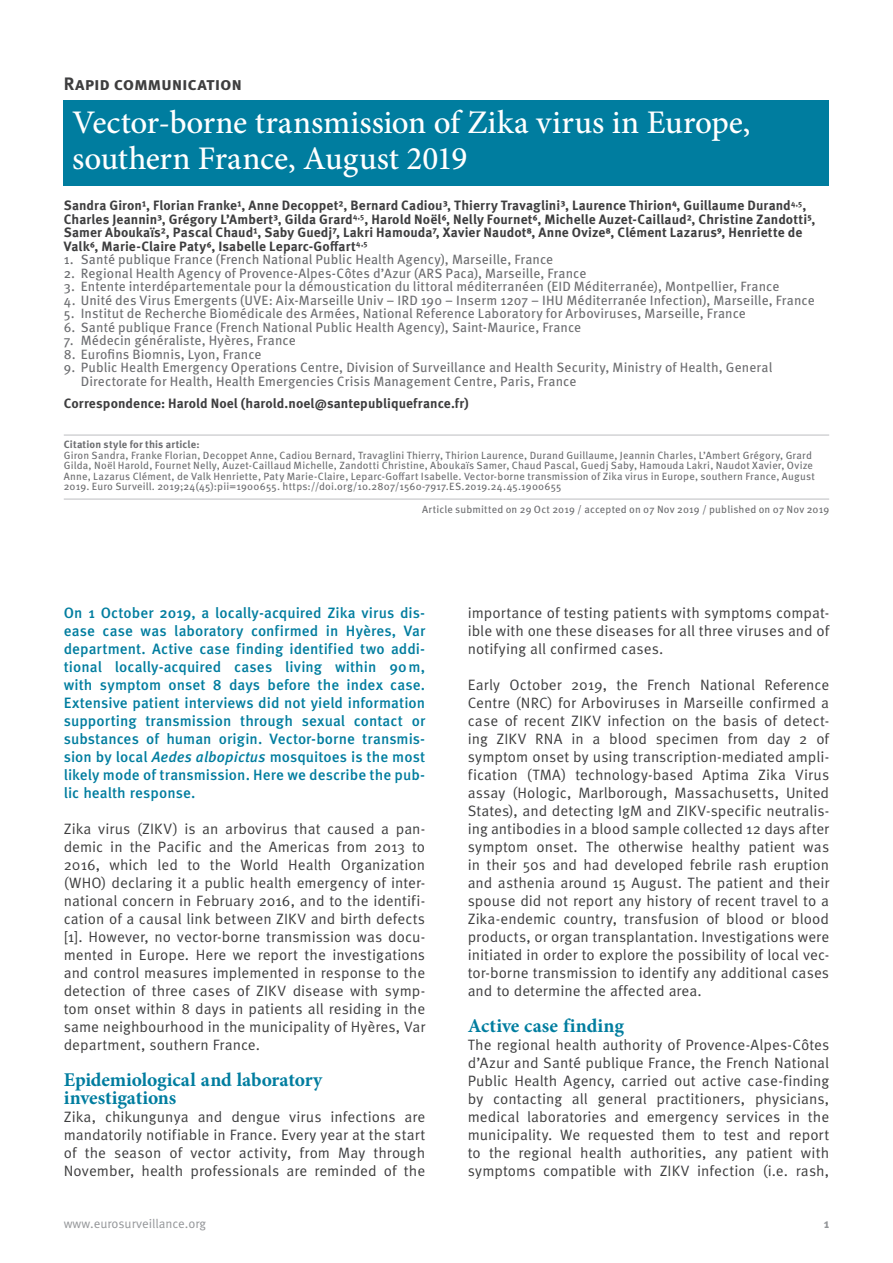
<style>
.page{position:relative;width:893px;height:1263px;background:#fff}
.page>*{position:absolute;margin:0;border:0;box-sizing:border-box;transform-origin:0 0}
.t1{font:500 33px/36px "Minion Pro";color:#fff}
.t2{font:700 19.5px/18px "Minion Pro";letter-spacing:-.005em;color:#007d9f}
.t3{font:700 18px "Meta Pro";letter-spacing:-.015em;color:#3e3e3f}
.t4{font:15px/18px "Meta Pro";letter-spacing:.005em;color:#3e3e3f;text-align:justify}
.t5{font:500 15px/18px "Meta Pro";letter-spacing:.005em;color:#007d9f;text-align:justify}
.t6{font:13.5px/13.5px "Meta Pro";letter-spacing:.01em;color:#6c6d70}
.t7{font:700 13.5px/13.5px "Meta Pro";letter-spacing:.01em;color:#3e3e3f}
.t8{font:12.75px "Meta Pro";color:#939598}
.t9{font:700 12.75px "Meta Pro";color:#939598}
.t10{font:10.5px/10.5px "Meta Pro";letter-spacing:.015em;color:#6c6d70}
.t11{font:700 10.5px "Meta Pro";letter-spacing:.015em;color:#6c6d70}
.s1{font-style:italic}
</style>
<div class="page">
<hr style="left:64px;top:435px;width:765px;height:1px;background:#bcbdc0">
<hr style="left:64px;top:499px;width:765px;height:1px;background:#bcbdc0">
<div style="left:64px;top:100px;width:765px;height:86px;background:#007d9f"></div>
<p class="t3" style="left:64px;top:72px;width:180px">Rapid communication</p>
<h1 class="t1" style="left:72px;top:104px;width:680px">Vector-borne transmission of Zika virus in Europe, southern France, August 2019</h1>
<p class="t7" style="left:64px;top:199px;width:753px">Sandra Giron¹, Florian Franke¹, Anne Decoppet², Bernard Cadiou³, Thierry Travaglini³, Laurence Thirion⁴, Guillaume Durand<sup>4,5</sup>, Charles Jeannin³, Grégory L’Ambert³, Gilda Grard<sup>4,5</sup>, Harold Noël⁶, Nelly Fournet⁶, Michelle Auzet-Caillaud², Christine Zandotti⁵, Samer Aboukaïs², Pascal Chaud¹, Saby Guedj⁷, Lakri Hamouda⁷, Xavier Naudot⁸, Anne Ovize⁸, Clément Lazarus⁹, Henriette de Valk⁶, Marie-Claire Paty⁶, Isabelle Leparc-Goffart<sup>4,5</sup></p>
<p class="t6" style="left:64px;top:253px;width:491px">1. Santé publique France (French National Public Health Agency), Marseille, France</p>
<p class="t6" style="left:64px;top:267px;width:524px">2. Regional Health Agency of Provence-Alpes-Côtes d’Azur (ARS Paca), Marseille, France</p>
<p class="t6" style="left:64px;top:280px;width:717px">3. Entente interdépartementale pour la démoustication du littoral méditerranéen (EID Méditerranée), Montpellier, France</p>
<p class="t6" style="left:64px;top:294px;width:752px">4. Unité des Virus Emergents (UVE: Aix-Marseille Univ – IRD 190 – Inserm 1207 – IHU Méditerranée Infection), Marseille, France</p>
<p class="t6" style="left:64px;top:307px;width:684px">5. Institut de Recherche Biomédicale des Armées, National Reference Laboratory for Arboviruses, Marseille, France</p>
<p class="t6" style="left:64px;top:321px;width:519px">6. Santé publique France (French National Public Health Agency), Saint-Maurice, France</p>
<p class="t6" style="left:64px;top:334px;width:234px">7. Médecin généraliste, Hyères, France</p>
<p class="t6" style="left:64px;top:348px;width:199px">8. Eurofins Biomnis, Lyon, France</p>
<p class="t6" style="left:81px;top:361px;width:693px;text-indent:-17px">9. Public Health Emergency Operations Centre, Division of Surveillance and Health Security, Ministry of Health, General<br>Directorate for Health, Health Emergencies Crisis Management Centre, Paris, France</p>
<p class="t7" style="left:64px;top:397px;width:406px">Correspondence: Harold Noel (harold.noel@santepubliquefrance.fr)</p>
<p class="t11" style="left:64px;top:438px;width:137px">Citation style for this article:</p>
<p class="t10" style="left:64px;top:450px;width:753px">Giron Sandra, Franke Florian, Decoppet Anne, Cadiou Bernard, Travaglini Thierry, Thirion Laurence, Durand Guillaume, Jeannin Charles, L’Ambert Grégory, Grard Gilda, Noël Harold, Fournet Nelly, Auzet-Caillaud Michelle, Zandotti Christine, Aboukaïs Samer, Chaud Pascal, Guedj Saby, Hamouda Lakri, Naudot Xavier, Ovize Anne, Lazarus Clément, de Valk Henriette, Paty Marie-Claire, Leparc-Goffart Isabelle. Vector-borne transmission of Zika virus in Europe, southern France, August 2019. Euro Surveill. 2019;24(45):pii=1900655. https://doi.org/10.2807/1560-7917.ES.2019.24.45.1900655</p>
<p class="t10" style="left:422px;top:505px;width:409px">Article submitted on 29 Oct 2019 / accepted on 07 Nov 2019 / published on 07 Nov 2019</p>
<p class="t5" style="left:64px;top:604px;width:363px">On 1 October 2019, a locally-acquired Zika virus dis&shy;ease case was laboratory confirmed in Hyères, Var department. Active case finding identified two addi&shy;tional locally-acquired cases living within 90m, with symptom onset 8 days before the index case.<br>Extensive patient interviews did not yield information supporting transmission through sexual contact or substances of human origin. Vector-borne transmis&shy;sion by local <span class="s1">Aedes albopictus</span> mosquitoes is the most likely mode of transmission. Here we describe the pub&shy;lic health response.</p>
<p class="t4" style="left:64px;top:820px;width:363px">Zika virus (ZIKV) is an arbovirus that caused a pan&shy;demic in the Pacific and the Americas from 2013 to 2016, which led to the World Health Organization (WHO) declaring it a public health emergency of inter&shy;national concern in February 2016, and to the identifi&shy;cation of a causal link between ZIKV and birth defects [1]. However, no vector-borne transmission was docu&shy;mented in Europe. Here we report the investigations and control measures implemented in response to the detection of three cases of ZIKV disease with symp&shy;tom onset within 8 days in patients all residing in the same neighbourhood in the municipality of Hyères, Var department, southern France.</p>
<h2 class="t2" style="left:64px;top:1070px;width:260px">Epidemiological and laboratory investigations</h2>
<p class="t4" style="left:64px;top:1108px;width:363px">Zika, chikungunya and dengue virus infections are mandatorily notifiable in France. Every year at the start of the season of vector activity, from May through November, health professionals are reminded of the</p>
<p class="t4" style="left:468px;top:604px;width:363px">importance of testing patients with symptoms compat&shy;ible with one these diseases for all three viruses and of notifying all confirmed cases.</p>
<p class="t4" style="left:468px;top:676px;width:363px">Early October 2019, the French National Reference Centre (NRC) for Arboviruses in Marseille confirmed a case of recent ZIKV infection on the basis of detect&shy;ing ZIKV RNA in a blood specimen from day 2 of symptom onset by using transcription-mediated ampli&shy;fication (TMA) technology-based Aptima Zika Virus assay (Hologic, Marlborough, Massachusetts, United States), and detecting IgM and ZIKV-specific neutralis&shy;ing antibodies in a blood sample collected 12 days after symptom onset. The otherwise healthy patient was in their 50s and had developed febrile rash eruption and asthenia around 15 August. The patient and their spouse did not report any history of recent travel to a Zika-endemic country, transfusion of blood or blood products, or organ transplantation. Investigations were initiated in order to explore the possibility of local vec&shy;tor-borne transmission to identify any additional cases and to determine the affected area.</p>
<h2 class="t2" style="left:468px;top:1016px;width:158px">Active case finding</h2>
<p class="t4" style="left:468px;top:1036px;width:363px">The regional health authority of Provence-Alpes-Côtes d’Azur and Santé publique France, the French National Public Health Agency, carried out active case-finding by contacting all general practitioners, physicians, medical laboratories and emergency services in the municipality. We requested them to test and report to the regional health authorities, any patient with symptoms compatible with ZIKV infection (i.e. rash,</p>
<p class="t8" style="left:64px;top:1215px;width:144px">www.eurosurveillance.org</p>
<p class="t9" style="left:824px;top:1215px;width:7px">1</p>
</div>
